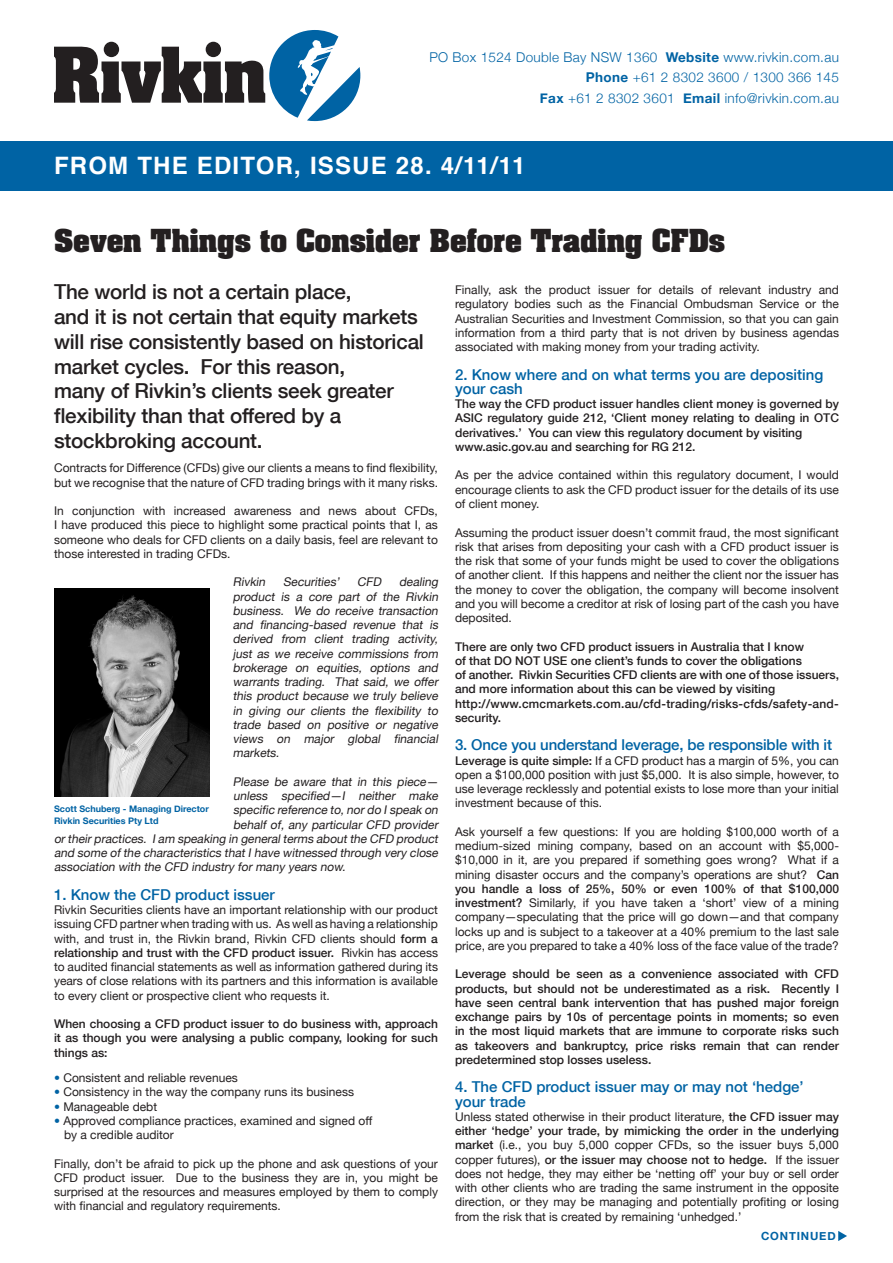
<style>
.page{position:relative;width:893px;height:1263px;background:#fff}
.page>*{position:absolute;margin:0;border:0;box-sizing:border-box;transform-origin:0 0}
.t1{font:700 27px "Aachen";color:#231f20}
.t2{font:700 24px "Helvetica";letter-spacing:.05em;color:#fff}
.t3{font:500 20.7px/24.8px "Helvetica Neue";letter-spacing:-.01em;color:#231f20}
.t4{font:500 15px/14.2px "Helvetica Neue";color:#0063a4}
.t5{font:300 13.5px/20.2px "Helvetica Neue";letter-spacing:.025em;color:#0063a4;text-align:right}
.t6{font:12px/14.2px "Helvetica Neue";color:#231f20;text-align:justify}
.t7{font:500 12px/14.2px "Helvetica Neue";color:#231f20;text-align:justify}
.t8{font:italic 12px/14.2px "Helvetica Neue";color:#231f20;text-align:justify}
.t9{font:500 12px/14.2px "Helvetica Neue";letter-spacing:.02em;color:#231f20}
.t10{font:700 11.25px "Helvetica Neue";letter-spacing:.075em;color:#0063a4}
.t11{font:700 9px "Helvetica Neue";color:#0063a4}
.s1{font-weight:700}
.s2{font-weight:500}
.s3{color:#0063a4}
</style>
<div class="page">
<div style="left:0;top:142px;width:893px;height:49px;background:#0063a4"></div>
<svg style="left:54px;top:30px;width:306px;height:91px"></svg>
<div style="left:104px;top:42px;width:15px;height:15px;background:#231f20;border-radius:50%"></div>
<div style="left:206px;top:42px;width:15px;height:15px;background:#231f20;border-radius:50%"></div>
<svg style="left:838px;top:1231px;width:9px;height:10px"></svg>
<img style="left:54px;top:589px;width:156px;height:207px">
<p class="t5" style="left:429px;top:46px;width:411px">PO Box 1524 Double Bay NSW 1360 <span class="s1">Website</span> www.rivkin.com.au</p>
<p class="t5" style="left:540px;top:67px;width:301px"><span class="s1">Phone</span> +61 2 8302 3600 / 1300 366 145<br><span class="s1">Fax</span> +61 2 8302 3601 <span class="s1">Email</span> info@rivkin.com.au</p>
<p class="t2" style="left:54px;top:146px;width:473px">FROM THE EDITOR, ISSUE 28. 4/11/11</p>
<p class="t1" style="left:54px;top:220px;width:673px">Seven Things to Consider Before Trading CFDs</p>
<p class="t3" style="left:54px;top:279px;width:371px">The world is not a certain place,<br>and it is not certain that equity markets will rise consistently based on historical market cycles. For this reason,<br>many of Rivkin’s clients seek greater flexibility than that offered by a stockbroking account.</p>
<p class="t6" style="left:54px;top:460px;width:385px">Contracts for Difference (CFDs) give our clients a means to find flexibility, but we recognise that the nature of CFD trading brings with it many risks.</p>
<p class="t6" style="left:54px;top:503px;width:385px">In conjunction with increased awareness and news about CFDs, I have produced this piece to highlight some practical points that I, as someone who deals for CFD clients on a daily basis, feel are relevant to those interested in trading CFDs.</p>
<p class="t8" style="left:233px;top:574px;width:210px">Rivkin Securities’ CFD dealing product is a core part of the Rivkin business. We do receive transaction and financing-based revenue that is derived from client trading activity, just as we receive commissions from brokerage on equities, options and warrants trading. That said, we offer this product because we truly believe in giving our clients the flexibility to trade based on positive or negative views on major global financial markets.</p>
<p class="t8" style="left:233px;top:774px;width:210px">Please be aware that in this piece—</p>
<p class="t8" style="left:233px;top:788px;width:209px">unless specified—I neither make</p>
<p class="t8" style="left:233px;top:802px;width:209px">specific reference to,nordo Ispeak on</p>
<p class="t8" style="left:233px;top:816px;width:209px">behalf of, any particular CFD provider</p>
<p class="t8" style="left:54px;top:831px;width:388px">ortheirpractices. Iam speaking in generalterms aboutthe CFD product</p>
<p class="t8" style="left:54px;top:845px;width:388px">and some ofthe characteristics thatIhave witnessed through very close</p>
<p class="t8" style="left:54px;top:859px;width:296px">association with the CFD industry formany years now.</p>
<p class="t4" style="left:54px;top:887px;width:222px">1. Know the CFD product issuer</p>
<p class="t6" style="left:54px;top:902px;width:385px">Rivkin Securities clients have an important relationship with our product issuing CFD partner when trading with us. As well as having a relationship with, and trust in, the Rivkin brand, Rivkin CFD clients should <span class="s2">form a relationship and trust with the CFD product issuer.</span> Rivkin has access to audited financial statements as well as information gathered during its years of close relations with its partners and this information is available to every client or prospective client who requests it.</p>
<p class="t7" style="left:54px;top:1016px;width:385px">When choosing a CFD product issuer to do business with, approach it as though you were analysing a public company, looking for such things as:</p>
<p class="t6" style="left:54px;top:1070px;width:185px"><span class="s3">•</span> Consistent and reliable revenues</p>
<p class="t6" style="left:54px;top:1084px;width:302px"><span class="s3">•</span> Consistency in the way the company runs its business</p>
<p class="t6" style="left:54px;top:1098px;width:105px"><span class="s3">•</span> Manageable debt</p>
<p class="t6" style="left:64px;top:1113px;width:310px;text-indent:-10px"><span class="s3">•</span> Approved compliance practices, examined and signed off by a credible auditor</p>
<p class="t6" style="left:54px;top:1155px;width:385px">Finally, don’t be afraid to pick up the phone and ask questions of your CFD product issuer. Due to the business they are in, you might be surprised at the resources and measures employed by them to comply with financial and regulatory requirements.</p>
<p class="t11" style="left:54px;top:800px;width:156px">Scott Schuberg - Managing Director</p>
<p class="t11" style="left:54px;top:812px;width:106px">Rivkin Securities Pty Ltd</p>
<p class="t6" style="left:455px;top:282px;width:385px">Finally, ask the product issuer for details of relevant industry and regulatory bodies such as the Financial Ombudsman Service or the Australian Securities and Investment Commission, so that you can gain information from a third party that is not driven by business agendas associated with making money from your trading activity.</p>
<p class="t4" style="left:455px;top:367px;width:370px">2. Know where and on what terms you are depositing your cash</p>
<p class="t7" style="left:455px;top:396px;width:386px">The way the CFD product issuer handles client money is governed by ASIC regulatory guide 212, ‘Client money relating to dealing in OTC derivatives.’ You can view this regulatory document by visiting</p>
<p class="t7" style="left:455px;top:439px;width:242px">www.asic.gov.au and searching for RG 212.</p>
<p class="t6" style="left:455px;top:467px;width:385px">As per the advice contained within this regulatory document, I would encourage clients to ask the CFD product issuer for the details of its use of client money.</p>
<p class="t6" style="left:455px;top:524px;width:385px">Assuming the product issuer doesn’t commit fraud, the most significant risk that arises from depositing your cash with a CFD product issuer is the risk that some of your funds might be used to cover the obligations of another client. If this happens and neither the client nor the issuer has the money to cover the obligation, the company will become insolvent and you will become a creditor at risk of losing part of the cash you have deposited.</p>
<p class="t7" style="left:455px;top:639px;width:351px">There are only two CFD product issuers in Australia that I know</p>
<p class="t7" style="left:455px;top:653px;width:349px">of that DO NOT USE one client’s funds to cover the obligations</p>
<p class="t7" style="left:455px;top:667px;width:385px">of another. Rivkin Securities CFD clients are with one of those issuers, and more information about this can be viewed by visiting</p>
<p class="t9" style="left:455px;top:696px;width:385px">http://www.cmcmarkets.com.au/cfd-trading/risks-cfds/safety-and&shy;security.</p>
<p class="t4" style="left:455px;top:737px;width:379px">3. Once you understand leverage, be responsible with it</p>
<p class="t6" style="left:455px;top:752px;width:385px"><span class="s2">Leverage is quite simple:</span> If a CFD product has a margin of 5%, you can open a $100,000 position with just $5,000. It is also simple, however, to use leverage recklessly and potential exists to lose more than your initial investment because of this.</p>
<p class="t6" style="left:455px;top:823px;width:386px">Ask yourself a few questions: If you are holding $100,000 worth of a medium-sized mining company, based on an account with $5,000- $10,000 in it, are you prepared if something goes wrong? What if a mining disaster occurs and the company’s operations are shut? <span class="s2">Can you handle a loss of 25%, 50% or even 100% of that $100,000 investment?</span> Similarly, if you have taken a ‘short’ view of a mining company—speculating that the price will go down—and that company locks up and is subject to a takeover at a 40% premium to the last sale price, are you prepared to take a 40% loss of the face value of the trade?</p>
<p class="t7" style="left:455px;top:966px;width:385px">Leverage should be seen as a convenience associated with CFD products, but should not be underestimated as a risk. Recently I have seen central bank intervention that has pushed major foreign exchange pairs by 10s of percentage points in moments; so even in the most liquid markets that are immune to corporate risks such as takeovers and bankruptcy, price risks remain that can render predetermined stop losses useless.</p>
<p class="t4" style="left:455px;top:1079px;width:350px">4. The CFD product issuer may or may not ‘hedge’ your trade</p>
<p class="t6" style="left:455px;top:1108px;width:385px">Unless stated otherwise in their product literature, <span class="s2">the CFD issuer may either ‘hedge’ your trade, by mimicking the order in the underlying market</span> (i.e., you buy 5,000 copper CFDs, so the issuer buys 5,000 copper futures), <span class="s2">or the issuer may choose not to hedge.</span> If the issuer does not hedge, they may either be ‘netting off’ your buy or sell order with other clients who are trading the same instrument in the opposite direction, or they may be managing and potentially profiting or losing from the risk that is created by remaining ‘unhedged.’</p>
<p class="t10" style="left:761px;top:1225px;width:76px">CONTINUED</p>
</div>
